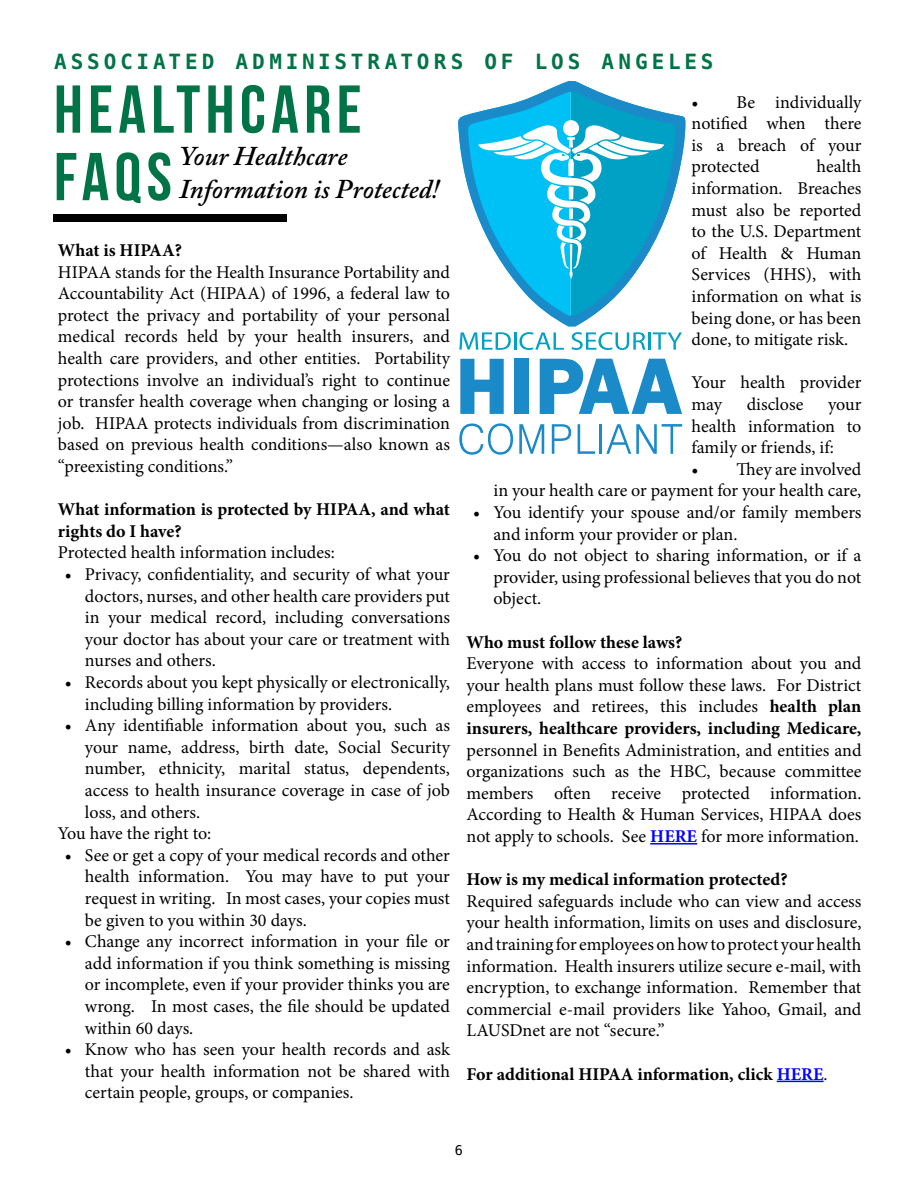
<style>
.page{position:relative;width:918px;height:1188px;background:#fff}
.page>*{position:absolute;margin:0;border:0;box-sizing:border-box;transform-origin:0 0}
.t1{font:67.5px/67.5px "Bebas Neue";letter-spacing:.08em;color:#007447}
.t2{font:italic 600 27px/32.4px "Adobe Caslon Pro";color:#000}
.t3{font:700 21px "Hack";letter-spacing:.185em;color:#007447}
.t4{font:18px/21.6px "Minion Pro";letter-spacing:-.005em;color:#000;text-align:justify}
.t5{font:700 18px/21.6px "Minion Pro";color:#000}
.t6{font:13.5px "Hack";color:#000}
.s1{font-weight:700}
.s2{font-weight:700;color:#00f}
.s3{color:#00f}
.s4{font-weight:400}
</style>
<div class="page">
<svg style="left:458px;top:81px;width:227px;height:245px"></svg>
<svg style="left:460px;top:359px;width:44px;height:55px"></svg>
<div style="left:514px;top:359px;width:14px;height:55px;background:#1b8ac9"></div>
<svg style="left:606px;top:424px;width:76px;height:30px"></svg>
<hr style="left:600px;top:424px;width:2px;height:30px;background:#1b8ac9">
<svg style="left:578px;top:424px;width:17px;height:30px"></svg>
<svg style="left:552px;top:424px;width:19px;height:30px"></svg>
<svg style="left:519px;top:424px;width:25px;height:30px"></svg>
<svg style="left:459px;top:423px;width:54px;height:32px"></svg>
<svg style="left:540px;top:359px;width:142px;height:55px"></svg>
<svg style="left:459px;top:332px;width:105px;height:18px"></svg>
<svg style="left:571px;top:332px;width:75px;height:18px"></svg>
<hr style="left:648px;top:332px;width:3px;height:18px;background:#00a1c5">
<svg style="left:653px;top:332px;width:29px;height:18px"></svg>
<hr style="left:650px;top:843px;width:47px;height:2px;background:#00f">
<hr style="left:777px;top:1081px;width:47px;height:1px;background:#00f">
<div style="left:54px;top:214px;width:233px;height:8px;background:#000"></div>
<p class="t3" style="left:54px;top:49px;width:661px">ASSOCIATED ADMINISTRATORS OF LOS ANGELES</p>
<h1 class="t1" style="left:54px;top:75px;width:309px">HEALTHCARE<br>FAQS</h1>
<h2 class="t2" style="left:179px;top:140px;width:261px">Your Healthcare<br>Information is Protected!</h2>
<p class="t5" style="left:58px;top:239px;width:125px">What is HIPAA?</p>
<p class="t4" style="left:58px;top:261px;width:394px">HIPAA stands for the Health Insurance Portability and Accountability Act (HIPAA) of 1996, a federal law to protect the privacy and portability of your personal medical records held by your health insurers, and health care providers, and other entities. Portability protections involve an individual’s right to continue or transfer health coverage when changing or losing a job. HIPAA protects individuals from discrimination based on previous health conditions—also known as “preexisting conditions.”</p>
<p class="t5" style="left:58px;top:499px;width:394px">What information is protected by HIPAA, and what rights do I have?</p>
<p class="t4" style="left:58px;top:542px;width:278px">Protected health information includes:</p>
<p class="t4" style="left:85px;top:564px;width:367px;text-indent:-20px">• Privacy, confidentiality, and security of what your doctors, nurses, and other health care providers put in your medical record, including conversations your doctor has about your care or treatment with nurses and others.</p>
<p class="t4" style="left:85px;top:672px;width:367px;text-indent:-20px">• Records about you kept physically or electronically, including billing information by providers.</p>
<p class="t4" style="left:65px;top:715px;width:387px">• Any identifiable information about you, such as</p>
<p class="t4" style="left:85px;top:736px;width:367px">your name, address, birth date, Social Security</p>
<p class="t4" style="left:85px;top:758px;width:367px">number, ethnicity, marital status, dependents,</p>
<p class="t4" style="left:85px;top:780px;width:367px">access to health insurance coverage in case of job</p>
<p class="t4" style="left:85px;top:801px;width:117px">loss, and others.</p>
<p class="t4" style="left:58px;top:823px;width:155px">You have the right to:</p>
<p class="t4" style="left:85px;top:844px;width:367px;text-indent:-20px">• See or get a copy of your medical records and other health information. You may have to put your request in writing. In most cases, your copies must be given to you within 30 days.</p>
<p class="t4" style="left:85px;top:931px;width:367px;text-indent:-20px">• Change any incorrect information in your file or add information if you think something is missing or incomplete, even if your provider thinks you are wrong. In most cases, the file should be updated within 60 days.</p>
<p class="t4" style="left:85px;top:1039px;width:367px;text-indent:-20px">• Know who has seen your health records and ask that your health information not be shared with certain people, groups, or companies.</p>
<p class="t4" style="left:692px;top:91px;width:171px">• Be individually notified when there is a breach of your protected</p>
<p class="t4" style="left:692px;top:156px;width:171px;text-indent:125px">health information. Breaches must also be reported to the U.S. Department of Health &amp; Human Services (HHS), with information on what is being done, or has been done, to mitigate risk.</p>
<p class="t4" style="left:692px;top:372px;width:171px">Your health provider may</p>
<p class="t4" style="left:747px;top:394px;width:58px">disclose</p>
<p class="t4" style="left:692px;top:394px;width:171px;text-indent:137px">your health information to family or friends, if:</p>
<p class="t4" style="left:494px;top:458px;width:369px;text-align:right">• They are involved<br>in your health care or payment for your health care,</p>
<p class="t4" style="left:494px;top:502px;width:369px;text-indent:-20px">• You identify your spouse and/or family members and inform your provider or plan.</p>
<p class="t4" style="left:494px;top:545px;width:369px;text-indent:-20px">• You do not object to sharing information, or if a provider, using professional believes that you do not object.</p>
<p class="t5" style="left:467px;top:631px;width:217px">Who must follow these laws?</p>
<p class="t4" style="left:467px;top:653px;width:396px">Everyone with access to information about you and your health plans must follow these laws. For District employees and retirees, this includes <span class="s1">health plan insurers, healthcare providers, including Medicare,</span></p>
<p class="t4" style="left:467px;top:739px;width:396px">personnel in Benefits Administration, and entities and organizations such as the HBC, because committee members often receive protected information.<br>According to Health &amp; Human Services, HIPAA does not apply to schools. See <span class="s2">HERE</span> for more information.</p>
<p class="t5" style="left:467px;top:868px;width:322px">How is my medical information protected?</p>
<p class="t4" style="left:467px;top:890px;width:396px">Required safeguards include who can view and access your health information, limits on uses and disclosure, and training for employees on how to protect your health information. Health insurers utilize secure e-mail, with encryption, to exchange information. Remember that commercial e-mail providers like Yahoo, Gmail, and LAUSDnet are not “secure.”</p>
<p class="t5" style="left:467px;top:1063px;width:363px">For additional HIPAA information, click <span class="s3">HERE</span><span class="s4">.</span></p>
<p class="t6" style="left:455px;top:1142px;width:10px">6</p>
</div>
